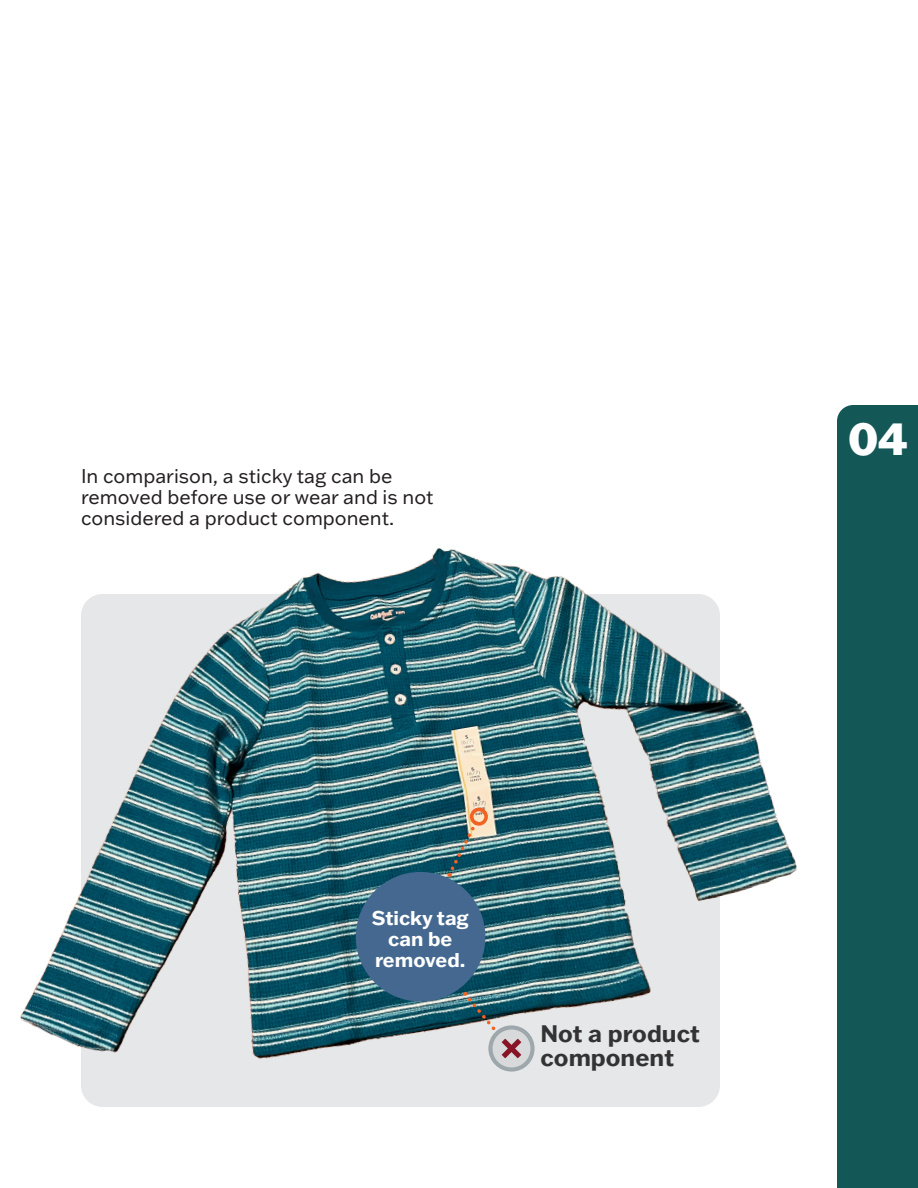
<style>
.page{position:relative;width:918px;height:1188px;background:#fff}
.page>*{position:absolute;margin:0;border:0;box-sizing:border-box;transform-origin:0 0}
.t1{font:800 45px "Pwdbvl Franklin Gothic ATF";color:#fff}
.t2{font:700 23.4px/23.4px "Xyfkwn Franklin Gothic ATF";color:#333}
.t3{font:19.5px/21px "Stpljd Franklin Gothic ATF";color:#231f20}
.t4{font:700 19.5px/21px "Xyfkwn Franklin Gothic ATF";color:#fff;text-align:center}
</style>
<div class="page">
<div style="left:81px;top:594px;width:639px;height:513px;background:#e6e7e9;border-radius:22px"></div>
<div style="left:837px;top:405px;width:81px;height:783px;background:#135756"></div>
<img style="left:20px;top:548px;width:777px;height:511px">
<svg style="left:448px;top:821px;width:31px;height:56px;background:#577c7f"></svg>
<div style="left:470px;top:807px;width:18px;height:19px;border:4px solid #f26323;border-radius:50%"></div>
<div style="left:356px;top:872px;width:129px;height:130px;background:#44688f;border-radius:50%"></div>
<svg style="left:488px;top:1025px;width:47px;height:47px"></svg>
<div style="left:493px;top:1030px;width:37px;height:37px;background:#d8d9db;border-radius:50%"></div>
<svg style="left:464px;top:992px;width:57px;height:66px"></svg>
<p class="t3" style="left:81px;top:465px;width:354px">In comparison, a sticky tag can be removed before use or wear and is not considered a product component.</p>
<h1 class="t1" style="left:848px;top:408px;width:61px">04</h1>
<p class="t4" style="left:372px;top:907px;width:98px">Sticky tag can be removed.</p>
<p class="t2" style="left:540px;top:1021px;width:161px">Not a product component</p>
</div>
